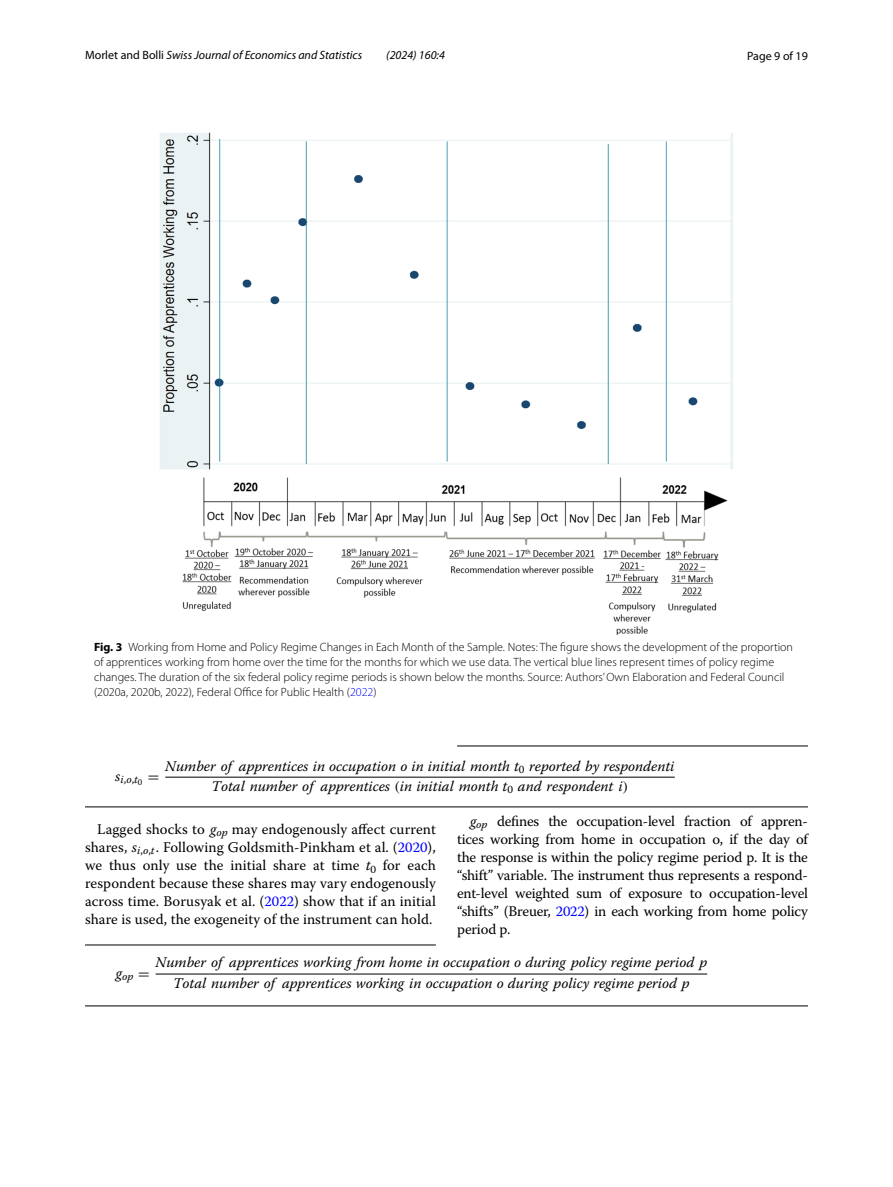
<style>
.page{position:relative;width:893px;height:1187px;background:#fff}
.page>*{position:absolute;margin:0;border:0;box-sizing:border-box;transform-origin:0 0}
.t1{font:14.7px/18px "Warnock Pro";color:#000;text-align:justify}
.t2{font:14.7px/20.7px "Warnock Pro It 22";color:#000;text-align:center}
.t3{font:14.7px/20.7px "Warnock Pro It 26";color:#000;text-align:center}
.t4{font:300 12px/15px "Myriad Pro";color:#000}
.t5{font:italic 12px "Myriad Pro";color:#000}
.t6{font:12px "Myriad Pro";color:#000}
.t7{font:11.25px "Warnock Pro It 26";color:#000}
.t8{font:11.25px "Warnock Pro It 22";color:#000}
.s1{font-style:normal}
.s2{font-weight:700}
.s3{color:#00f}
.s4{font-family:"MTMI9"}
.s5{font-family:"Warnock Pro It 21"}
.s6{font-family:"Warnock Pro Regular 14"}
.s7{font-family:"Warnock Pro It 23"}
.s8{font-family:"Warnock Pro It 24"}
.s9{font-family:"Warnock Pro It 25"}
</style>
<div class="page">
<hr style="left:457px;top:745px;width:351px;height:1px;background:#000">
<hr style="left:85px;top:806px;width:723px;height:1px;background:#000">
<hr style="left:165px;top:776px;width:510px;height:1px;background:#000">
<hr style="left:85px;top:944px;width:351px;height:1px;background:#000">
<hr style="left:85px;top:1005px;width:723px;height:1px;background:#000">
<hr style="left:156px;top:973px;width:551px;height:1px;background:#000">
<img style="left:160px;top:133px;width:573px;height:502px">
<p class="t5" style="left:85px;top:48px;width:279px"><span class="s1">Morlet and Bolli</span> Swiss Journal of Economics and Statistics</p>
<p class="t5" style="left:386px;top:48px;width:60px">(2024) 160:4</p>
<p class="t6" style="left:747px;top:48px;width:62px">Page 9 of 19</p>
<p class="t4" style="left:94px;top:639px;width:700px"><span class="s2">Fig. 3</span> Working from Home and Policy Regime Changes in Each Month of the Sample. Notes: The figure shows the development of the proportion of apprentices working from home over the time for the months for which we use data. The vertical blue lines represent times of policy regime changes. The duration of the six federal policy regime periods is shown below the months. Source: Authors’ Own Elaboration and Federal Council (2020a, 2020b, 2022), Federal Office for Public Health (<span class="s3">2022</span>)</p>
<p class="t3" style="left:165px;top:756px;width:511px">Number of apprentices in occupation o in initial month t<sub>0</sub> reported by respondenti<br>Total number of apprentices <span class="s4">(</span>in initial month t<sub>0</sub> and respondent i<span class="s4">)</span></p>
<p class="t1" style="left:457px;top:811px;width:352px;text-indent:13px"><span class="s5">g</span><sub>op</sub> defines the occupation-level fraction of appren&shy;tices working from home in occupation o, if the day of the response is within the policy regime period p. It is the “shift” variable. The instrument thus represents a respond&shy;ent-level weighted sum of exposure to occupation-level “shifts” (Breuer, <span class="s3">2022</span>) in each working from home policy period p.</p>
<p class="t7" style="left:115px;top:775px;width:46px"><sup>s</sup>i<span class="s6">,</span>o<span class="s6">,</span>t<sub>0</sub> <sup>=</sup></p>
<p class="t1" style="left:85px;top:820px;width:352px;text-indent:12px">Lagged shocks to <span class="s7">g</span><sub>op</sub> may endogenously affect current shares, <span class="s8">s</span><sub>i</sub><sub>,</sub><sub>o</sub><sub>,</sub><sub>t</sub>. Following Goldsmith-Pinkham et al. (<span class="s3">2020</span>), we thus only use the initial share at time <span class="s9">t</span><sub>0</sub> for each respondent because these shares may vary endogenously across time. Borusyak et al. (<span class="s3">2022</span>) show that if an initial share is used, the exogeneity of the instrument can hold.</p>
<p class="t2" style="left:156px;top:953px;width:553px">Number of apprentices working from home in occupation o during policy regime period p<br>Total number of apprentices working in occupation o during policy regime period p</p>
<p class="t8" style="left:116px;top:971px;width:35px"><sup>g</sup>op <sup>=</sup></p>
</div>
